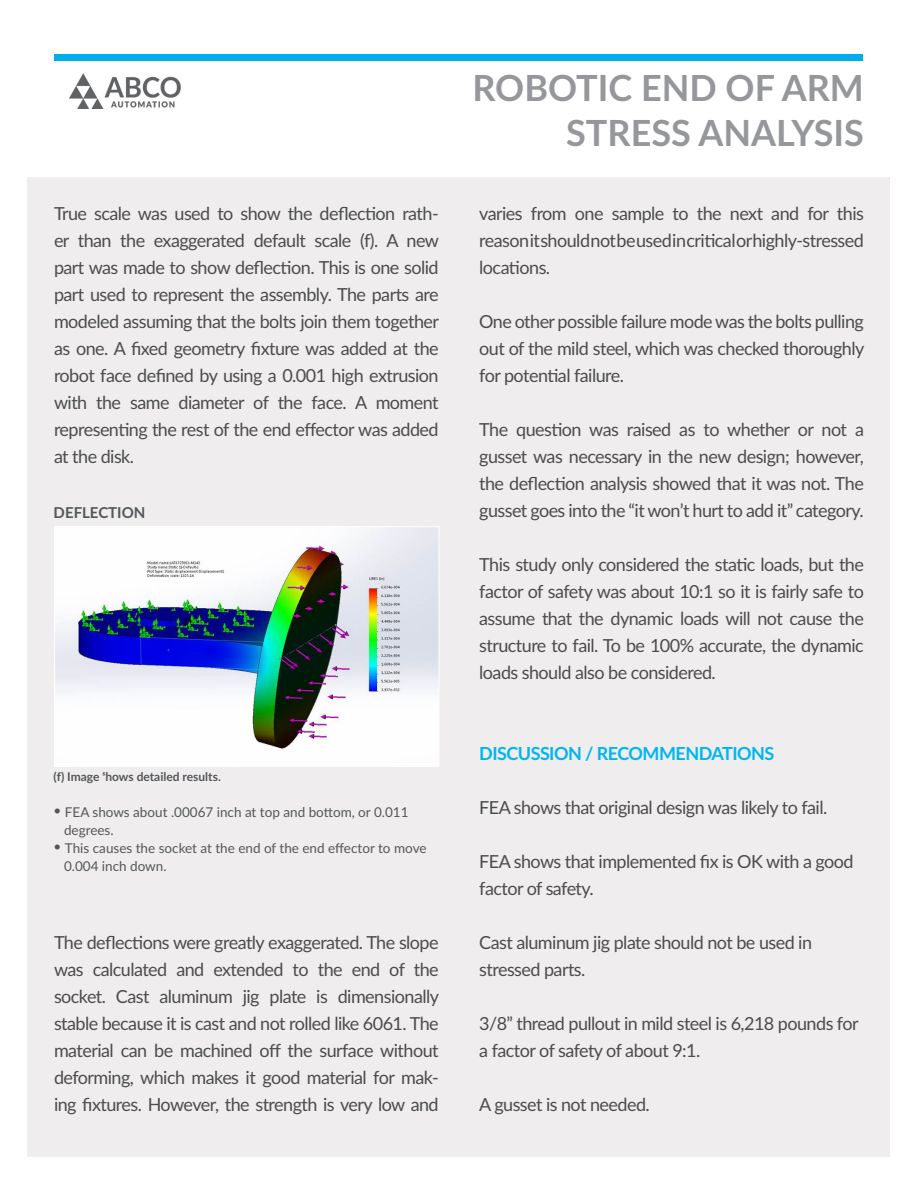
<style>
.page{position:relative;width:918px;height:1188px;background:#fff}
.page>*{position:absolute;margin:0;border:0;box-sizing:border-box;transform-origin:0 0}
.t1{font:700 36px/45px "Lato";color:#95979a;text-align:right}
.t2{font:18px/27px "Lato";letter-spacing:-.03em;color:#4b4c4d;text-align:justify}
.t3{font:700 18px "Lato";letter-spacing:-.03em;color:#00b6f0}
.t4{font:700 15px "Lato";color:#54575a}
.t5{font:13.5px/18px "Lato";color:#54575a}
.t6{font:700 12px "Lato";color:#54575a}
</style>
<div class="page">
<div style="left:28px;top:178px;width:862px;height:979px;background:#efedee"></div>
<img style="left:56px;top:528px;width:381px;height:237px">
<div style="left:54px;top:526px;width:385px;height:241px;border:1px solid #fff"></div>
<div style="left:55px;top:54px;width:808px;height:7px;background:#00aeef"></div>
<img style="left:69px;top:73px;width:112px;height:36px">
<p class="t2" style="left:54px;top:199px;width:387px">True scale was used to show the deflection rath&shy;er than the exaggerated default scale (f). A new part was made to show deflection. This is one solid part used to represent the assembly. The parts are modeled assuming that the bolts join them together as one. A fixed geometry fixture was added at the robot face defined by using a 0.001 high extrusion with the same diameter of the face. A moment representing the rest of the end effector was added at the disk.</p>
<p class="t4" style="left:54px;top:501px;width:93px">DEFLECTION</p>
<p class="t6" style="left:54px;top:768px;width:169px">(f) Image shows detailed results.</p>
<p class="t5" style="left:64px;top:802px;width:346px;text-indent:-10px">• FEA shows about .00067 inch at top and bottom, or 0.011 degrees.</p>
<p class="t5" style="left:64px;top:838px;width:364px;text-indent:-10px">• This causes the socket at the end of the end effector to move<br>0.004 inch down.</p>
<p class="t2" style="left:54px;top:928px;width:387px">The deflections were greatly exaggerated. The slope was calculated and extended to the end of the socket. Cast aluminum jig plate is dimensionally stable because it is cast and not rolled like 6061. The material can be machined off the surface without deforming, which makes it good material for mak&shy;ing fixtures. However, the strength is very low and</p>
<p class="t1" style="left:473px;top:64px;width:393px">ROBOTIC END OF ARM<br>STRESS ANALYSIS</p>
<p class="t2" style="left:479px;top:199px;width:386px">varies from one sample to the next and for this reason it should not be used in critical or highly-stressed locations.</p>
<p class="t2" style="left:479px;top:307px;width:387px">One other possible failure mode was the bolts pulling out of the mild steel, which was checked thoroughly for potential failure.</p>
<p class="t2" style="left:479px;top:415px;width:386px">The question was raised as to whether or not a gusset was necessary in the new design; however, the deflection analysis showed that it was not. The gusset goes into the “it won’t hurt to add it” category.</p>
<p class="t2" style="left:479px;top:550px;width:386px">This study only considered the static loads, but the factor of safety was about 10:1 so it is fairly safe to assume that the dynamic loads will not cause the structure to fail. To be 100% accurate, the dynamic loads should also be considered.</p>
<p class="t3" style="left:479px;top:740px;width:297px">DISCUSSION / RECOMMENDATIONS</p>
<p class="t2" style="left:479px;top:793px;width:350px">FEA shows that original design was likely to fail.</p>
<p class="t2" style="left:479px;top:847px;width:376px">FEA shows that implemented fix is OK with a good factor of safety.</p>
<p class="t2" style="left:479px;top:928px;width:334px">Cast aluminum jig plate should not be used in stressed parts.</p>
<p class="t2" style="left:479px;top:1009px;width:381px">3/8” thread pullout in mild steel is 6,218 pounds for a factor of safety of about 9:1.</p>
<p class="t2" style="left:479px;top:1090px;width:172px">A gusset is not needed.</p>
</div>
